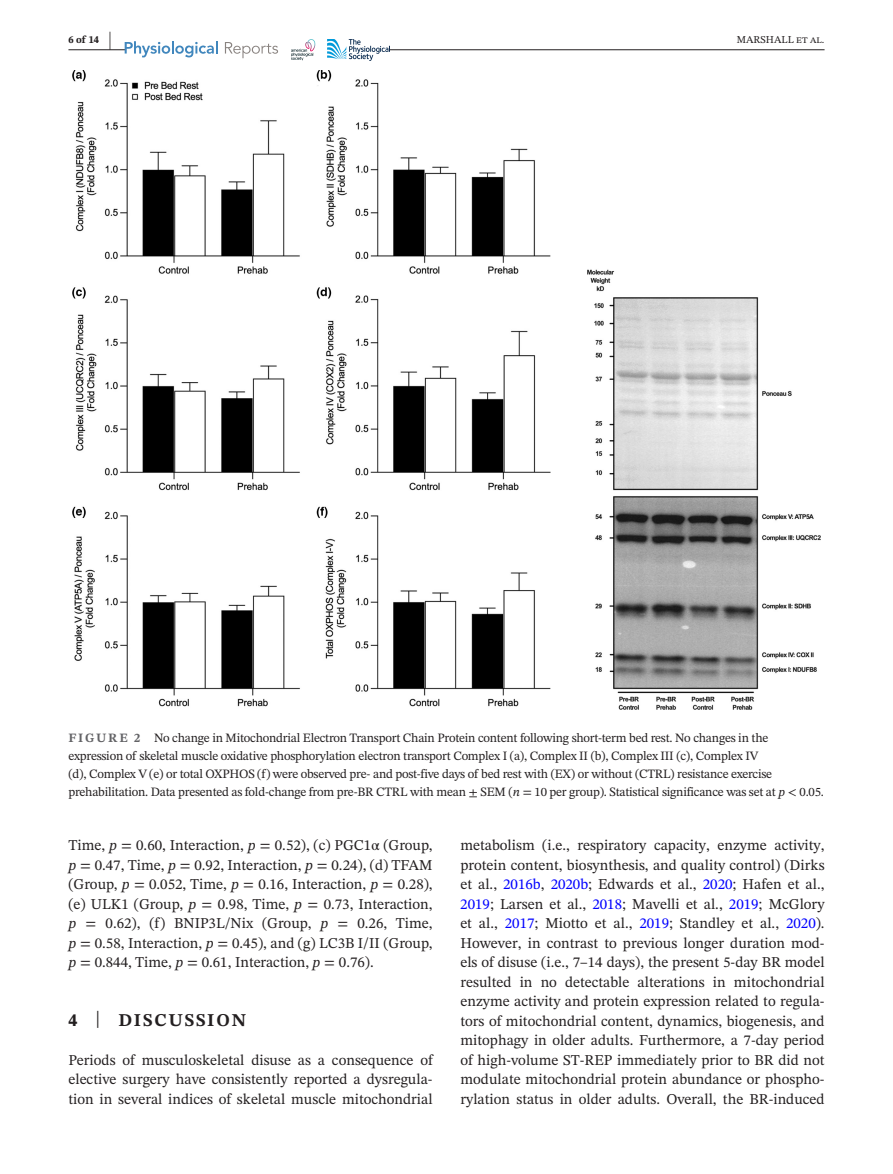
<style>
.page{position:relative;width:893px;height:1174px;background:#fff}
.page>*{position:absolute;margin:0;border:0;box-sizing:border-box;transform-origin:0 0}
.t1{font:700 18px "STIX Two Text";letter-spacing:.1em;color:#231f20}
.t2{font:15px/19.5px "STIX Two Text";color:#231f20;text-align:justify}
.t3{font:12.75px/18px "STIX Two Text";letter-spacing:-.02em;color:#231f20}
.t4{font:10.5px "STIX Two Text";color:#231f20}
.t5{font:700 10.5px "STIX Two Text";color:#231f20}
.s1{font-size:21px}
.s2{font-weight:700;color:#636366}
.s3{font-style:italic}
.s4{font-family:"STIX"}
.s5{font-weight:400;font-size:23.7px}
.s6{color:#00f}
</style>
<div class="page">
<hr style="left:68px;top:49px;width:756px;height:1px;background:#231f20">
<div style="left:125px;top:39px;width:264px;height:21px;background:#fff"></div>
<svg style="left:291px;top:39px;width:24px;height:21px"></svg>
<img style="left:328px;top:39px;width:61px;height:21px">
<svg style="left:125px;top:41px;width:93px;height:16px"></svg>
<svg style="left:225px;top:42px;width:53px;height:16px"></svg>
<img style="left:72px;top:70px;width:749px;height:639px">
<p class="t5" style="left:68px;top:32px;width:44px">6 of 14 <span class="s1">|</span></p>
<p class="t4" style="left:737px;top:32px;width:89px">MARSHALL et al.</p>
<p class="t3" style="left:68px;top:728px;width:757px"><span class="s2">F I G U R E 2</span> No change in Mitochondrial Electron Transport Chain Protein content following short-term bed rest. No changes in the expression of skeletal muscle oxidative phosphorylation electron transport Complex I (a), Complex II (b), Complex III (c), Complex IV<br>(d), Complex V (e) or total OXPHOS (f) were observed pre- and post-five days of bed rest with (EX) or without (CTRL) resistance exercise prehabilitation. Data presented as fold-change from pre-BR CTRL with mean ± SEM (<span class="s3">n</span> = 10 per group). Statistical significance was set at <span class="s3">p</span> &lt; 0.05.</p>
<p class="t2" style="left:68px;top:835px;width:366px">Time, <span class="s3">p</span> = 0.60, Interaction, <span class="s3">p</span> = 0.52), (c) PGC1<span class="s4">α</span> (Group, <span class="s3">p</span> = 0.47, Time, <span class="s3">p</span> = 0.92, Interaction, <span class="s3">p</span> = 0.24), (d) TFAM (Group, <span class="s3">p</span> = 0.052, Time, <span class="s3">p</span> = 0.16, Interaction, <span class="s3">p</span> = 0.28), (e) ULK1 (Group, <span class="s3">p</span> = 0.98, Time, <span class="s3">p</span> = 0.73, Interaction, <span class="s3">p</span> = 0.62), (f) BNIP3L/Nix (Group, <span class="s3">p</span> = 0.26, Time, <span class="s3">p</span> = 0.58, Interaction, <span class="s3">p</span> = 0.45), and (g) LC3B I/II (Group, <span class="s3">p</span> = 0.844, Time, <span class="s3">p</span> = 0.61, Interaction, <span class="s3">p</span> = 0.76).</p>
<p class="t1" style="left:68px;top:1007px;width:179px">4 <span class="s5">|</span> DISCUSSION</p>
<p class="t2" style="left:68px;top:1050px;width:366px">Periods of musculoskeletal disuse as a consequence of elective surgery have consistently reported a dysregula&shy;tion in several indices of skeletal muscle mitochondrial</p>
<p class="t2" style="left:460px;top:835px;width:366px">metabolism (i.e., respiratory capacity, enzyme activity, protein content, biosynthesis, and quality control) (Dirks et al., <span class="s6">2016b</span>, <span class="s6">2020b</span>; Edwards et al., <span class="s6">2020</span>; Hafen et al., <span class="s6">2019</span>; Larsen et al., <span class="s6">2018</span>; Mavelli et al., <span class="s6">2019</span>; McGlory et al., <span class="s6">2017</span>; Miotto et al., <span class="s6">2019</span>; Standley et al., <span class="s6">2020</span>).<br>However, in contrast to previous longer duration mod&shy;els of disuse (i.e., 7–14 days), the present 5-day BR model resulted in no detectable alterations in mitochondrial enzyme activity and protein expression related to regula&shy;tors of mitochondrial content, dynamics, biogenesis, and mitophagy in older adults. Furthermore, a 7-day period of high-volume ST-REP immediately prior to BR did not modulate mitochondrial protein abundance or phospho&shy;rylation status in older adults. Overall, the BR-induced</p>
</div>
